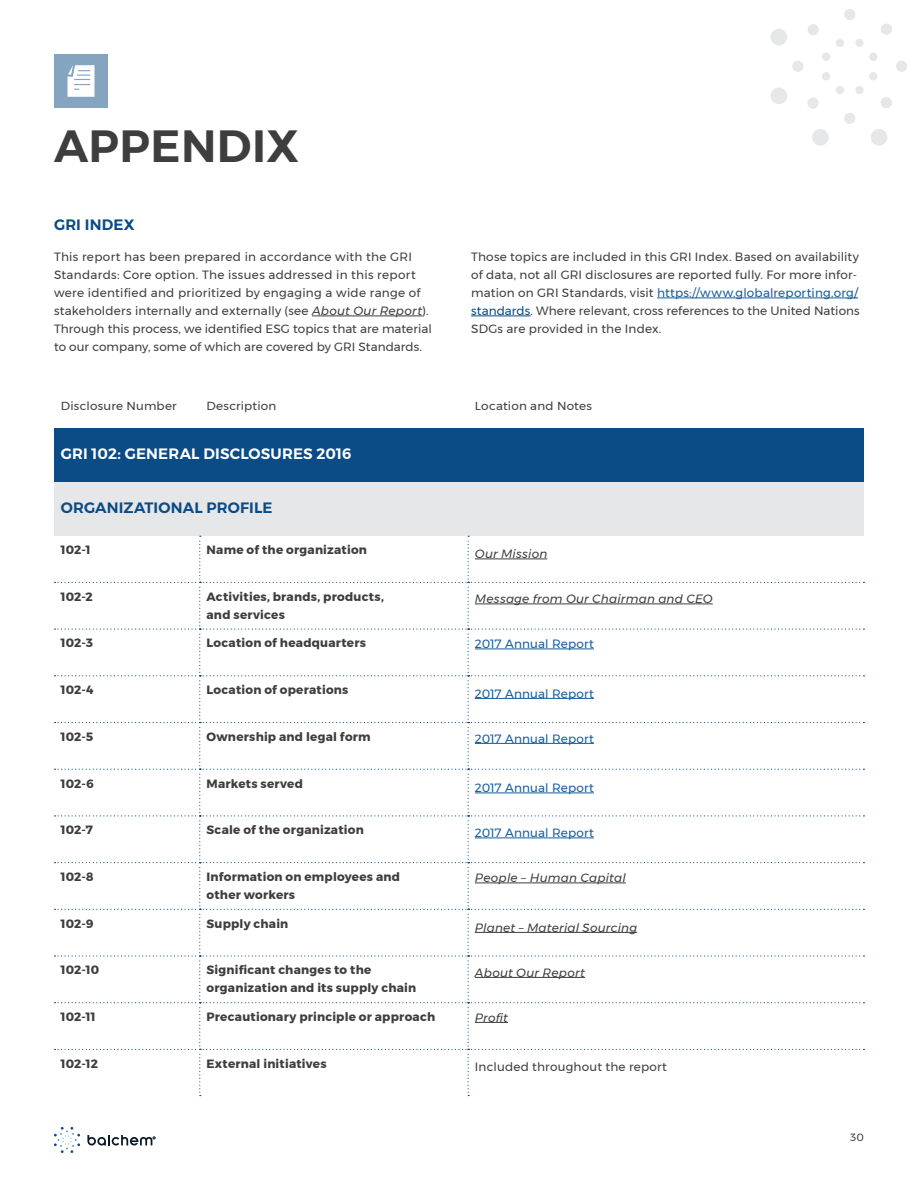
<style>
.page{position:relative;width:918px;height:1188px;background:#fff}
.page>*{position:absolute;margin:0;border:0;box-sizing:border-box;transform-origin:0 0}
.Page_Header{font:600 45px "Montserrat";letter-spacing:.01em;color:#3e3e3f}
.Body_Section_Title{font:600 15px "Montserrat";letter-spacing:.01em;color:#0b4b86}
.Body_Section_Title-2{font:600 15px "Montserrat";letter-spacing:.01em;color:#fff}
.t1{font:12px/18px "Montserrat";letter-spacing:.015em;color:#3e3e3f}
.Body_Sub-Section_Tit{font:700 12px/18px "Montserrat";letter-spacing:.02em;color:#3e3e3f}
.t2{font:italic 12px "Montserrat";letter-spacing:.015em;color:#3e3e3f}
.t3{font:12px "Montserrat";letter-spacing:.015em;color:#175d9e}
.t4{font:11.55px "Montserrat";letter-spacing:.015em;color:#3e3e3f}
.t5{font:10.5px "Montserrat";color:#3e3e3f}
.s1{font-style:italic}
.s2{color:#175d9e}
.s3{color:#0b4b86}
</style>
<div class="page">
<svg style="left:844px;top:9px;width:11px;height:11px"></svg>
<svg style="left:881px;top:24px;width:11px;height:11px"></svg>
<svg style="left:896px;top:61px;width:11px;height:11px"></svg>
<svg style="left:844px;top:113px;width:11px;height:11px"></svg>
<svg style="left:807px;top:97px;width:12px;height:12px"></svg>
<svg style="left:792px;top:61px;width:12px;height:11px"></svg>
<svg style="left:808px;top:24px;width:11px;height:11px"></svg>
<svg style="left:881px;top:97px;width:11px;height:11px"></svg>
<div style="left:869px;top:53px;width:8px;height:8px;background:#e6e7e9;border-radius:50%"></div>
<div style="left:869px;top:72px;width:8px;height:8px;background:#e6e7e9;border-radius:50%"></div>
<div style="left:855px;top:86px;width:9px;height:8px;background:#e6e7e9;border-radius:50%"></div>
<div style="left:836px;top:86px;width:8px;height:8px;background:#e6e7e9;border-radius:50%"></div>
<div style="left:822px;top:72px;width:8px;height:8px;background:#e6e7e9;border-radius:50%"></div>
<div style="left:822px;top:53px;width:8px;height:8px;background:#e6e7e9;border-radius:50%"></div>
<div style="left:836px;top:39px;width:8px;height:8px;background:#e6e7e9;border-radius:50%"></div>
<div style="left:855px;top:39px;width:9px;height:8px;background:#e6e7e9;border-radius:50%"></div>
<div style="left:871px;top:129px;width:16px;height:17px;background:#e6e7e9;border-radius:50%"></div>
<div style="left:812px;top:129px;width:17px;height:17px;background:#e6e7e9;border-radius:50%"></div>
<div style="left:771px;top:88px;width:16px;height:16px;background:#e6e7e9;border-radius:50%"></div>
<div style="left:771px;top:29px;width:16px;height:16px;background:#e6e7e9;border-radius:50%"></div>
<svg style="left:54px;top:1127px;width:26px;height:26px"></svg>
<svg style="left:87px;top:1135px;width:68px;height:11px"></svg>
<div style="left:54px;top:54px;width:54px;height:54px;background:#84a4c0"></div>
<hr style="left:312px;top:316px;width:110px;height:1px;background:#3e3e3f">
<svg style="left:68px;top:65px;width:26px;height:32px"></svg>
<hr style="left:657px;top:298px;width:197px;height:1px;background:#175d9e">
<hr style="left:471px;top:316px;width:60px;height:1px;background:#0b4b86">
<div style="left:54px;top:428px;width:810px;height:54px;background:#0b4b86"></div>
<div style="left:54px;top:482px;width:810px;height:54px;background:#e6e7e9"></div>
<svg style="left:55px;top:536px;width:809px;height:560px"></svg>
<hr style="left:475px;top:559px;width:72px;height:1px;background:#3e3e3f">
<hr style="left:475px;top:604px;width:238px;height:1px;background:#3e3e3f">
<hr style="left:475px;top:649px;width:119px;height:1px;background:#175d9e">
<hr style="left:475px;top:698px;width:119px;height:1px;background:#175d9e">
<hr style="left:475px;top:743px;width:119px;height:1px;background:#175d9e">
<hr style="left:475px;top:793px;width:119px;height:1px;background:#175d9e">
<hr style="left:475px;top:838px;width:119px;height:1px;background:#175d9e">
<hr style="left:475px;top:883px;width:151px;height:1px;background:#3e3e3f">
<hr style="left:475px;top:932px;width:162px;height:1px;background:#3e3e3f">
<hr style="left:475px;top:977px;width:110px;height:1px;background:#3e3e3f">
<hr style="left:475px;top:1022px;width:33px;height:1px;background:#3e3e3f">
<p class="Page_Header" style="left:54px;top:110px;width:246px">APPENDIX</p>
<p class="Body_Section_Title" style="left:54px;top:212px;width:82px">GRI INDEX</p>
<p class="t1" style="left:54px;top:248px;width:379px">This report has been prepared in accordance with the GRI Standards: Core option. The issues addressed in this report were identified and prioritized by engaging a wide range of stakeholders internally and externally (see <span class="s1">About Our Report</span>).<br>Through this process, we identified ESG topics that are material to our company, some of which are covered by GRI Standards.</p>
<p class="t1" style="left:471px;top:248px;width:390px">Those topics are included in this GRI Index. Based on availability of data, not all GRI disclosures are reported fully. For more infor&shy;mation on GRI Standards, visit <span class="s2">https://www.globalreporting.org</span><span class="s3">/ standards</span>. Where relevant, cross references to the United Nations SDGs are provided in the Index.</p>
<p class="t4" style="left:61px;top:397px;width:118px">Disclosure Number</p>
<p class="t4" style="left:207px;top:397px;width:71px">Description</p>
<p class="t4" style="left:475px;top:397px;width:119px">Location and Notes</p>
<p class="Body_Section_Title-2" style="left:61px;top:442px;width:293px">GRI 102: GENERAL DISCLOSURES 2016</p>
<p class="Body_Section_Title" style="left:61px;top:496px;width:213px">ORGANIZATIONAL PROFILE</p>
<p class="Body_Sub-Section_Tit" style="left:61px;top:541px;width:31px">102-1</p>
<p class="Body_Sub-Section_Tit" style="left:207px;top:541px;width:162px">Name of the organization</p>
<p class="t2" style="left:475px;top:545px;width:74px">Our Mission</p>
<p class="Body_Sub-Section_Tit" style="left:61px;top:588px;width:34px">102-2</p>
<p class="Body_Sub-Section_Tit" style="left:207px;top:588px;width:179px">Activities, brands, products, and services</p>
<p class="t2" style="left:475px;top:590px;width:239px">Message from Our Chairman and CEO</p>
<p class="Body_Sub-Section_Tit" style="left:61px;top:634px;width:34px">102-3</p>
<p class="Body_Sub-Section_Tit" style="left:207px;top:634px;width:161px">Location of headquarters</p>
<p class="t3" style="left:475px;top:635px;width:121px">2017 Annual Report</p>
<p class="Body_Sub-Section_Tit" style="left:61px;top:681px;width:34px">102-4</p>
<p class="Body_Sub-Section_Tit" style="left:207px;top:681px;width:143px">Location of operations</p>
<p class="t3" style="left:475px;top:684px;width:121px">2017 Annual Report</p>
<p class="Body_Sub-Section_Tit" style="left:61px;top:728px;width:34px">102-5</p>
<p class="Body_Sub-Section_Tit" style="left:207px;top:728px;width:166px">Ownership and legal form</p>
<p class="t3" style="left:475px;top:729px;width:121px">2017 Annual Report</p>
<p class="Body_Sub-Section_Tit" style="left:61px;top:774px;width:35px">102-6</p>
<p class="Body_Sub-Section_Tit" style="left:207px;top:774px;width:98px">Markets served</p>
<p class="t3" style="left:475px;top:779px;width:121px">2017 Annual Report</p>
<p class="Body_Sub-Section_Tit" style="left:61px;top:821px;width:33px">102-7</p>
<p class="Body_Sub-Section_Tit" style="left:207px;top:821px;width:159px">Scale of the organization</p>
<p class="t3" style="left:475px;top:824px;width:121px">2017 Annual Report</p>
<p class="Body_Sub-Section_Tit" style="left:61px;top:868px;width:35px">102-8</p>
<p class="Body_Sub-Section_Tit" style="left:207px;top:868px;width:195px">Information on employees and other workers</p>
<p class="t2" style="left:475px;top:869px;width:153px">People – Human Capital</p>
<p class="Body_Sub-Section_Tit" style="left:61px;top:914px;width:34px">102-9</p>
<p class="Body_Sub-Section_Tit" style="left:207px;top:914px;width:83px">Supply chain</p>
<p class="t2" style="left:475px;top:918px;width:164px">Planet – Material Sourcing</p>
<p class="Body_Sub-Section_Tit" style="left:61px;top:961px;width:40px">102-10</p>
<p class="Body_Sub-Section_Tit" style="left:207px;top:961px;width:211px">Significant changes to the organization and its supply chain</p>
<p class="t2" style="left:475px;top:963px;width:112px">About Our Report</p>
<p class="Body_Sub-Section_Tit" style="left:61px;top:1008px;width:36px">102-11</p>
<p class="Body_Sub-Section_Tit" style="left:207px;top:1008px;width:230px">Precautionary principle or approach</p>
<p class="t2" style="left:475px;top:1008px;width:35px">Profit</p>
<p class="Body_Sub-Section_Tit" style="left:61px;top:1055px;width:39px">102-12</p>
<p class="Body_Sub-Section_Tit" style="left:207px;top:1055px;width:122px">External initiatives</p>
<p class="t1" style="left:475px;top:1058px;width:194px">Included throughout the report</p>
<p class="t5" style="left:850px;top:1129px;width:15px">30</p>
</div>
